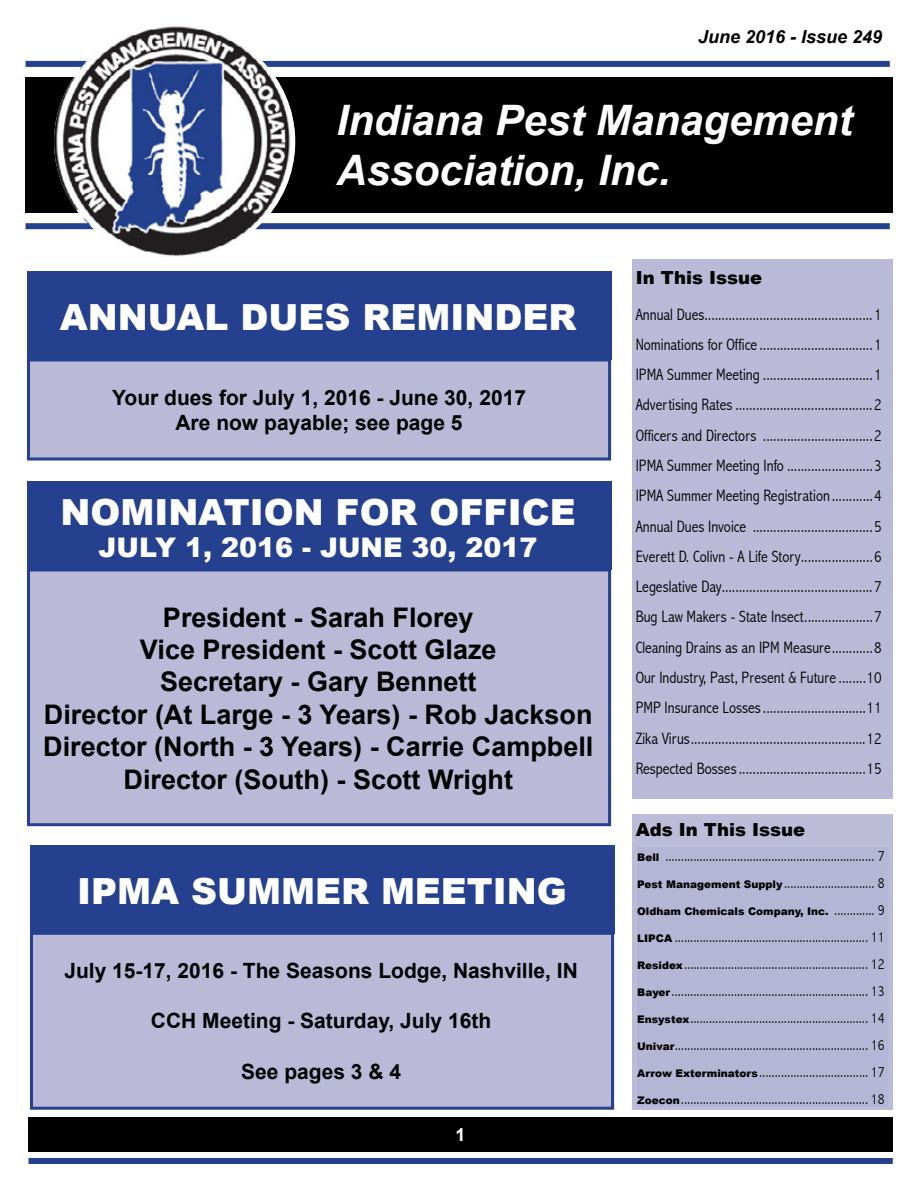
<style>
.page{position:relative;width:918px;height:1188px;background:#fff}
.page>*{position:absolute;margin:0;border:0;box-sizing:border-box;transform-origin:0 0}
.t1{font:italic 700 42px/50.4px "Arial";color:#fff}
.t2{font:900 36px "Arial";color:#fff}
.t3{font:700 27px/32.4px "Arial";color:#000;text-align:center}
.t4{font:900 27px "Arial";color:#fff}
.t5{font:700 21px/25.2px "Arial";color:#000;text-align:center}
.t6{font:900 18px "Arial";color:#000}
.t7{font:italic 700 18px "Arial";color:#000}
.t8{font:700 18px "Arial";color:#fff}
.t9{font:300 condensed 16.5px/30.3px "Abadi";color:#000;text-align:justify}
.t10{font:300 condensed 15px/27px "Abadi";color:#000}
.t11{font:900 10.5px "Arial";color:#000}
.s1{font-family:"Arial";font-weight:900;font-stretch:normal;font-size:10.5px}
.s2{font-family:"Abadi";font-weight:300;font-stretch:condensed;font-size:15px}
</style>
<div class="page">
<div style="left:27px;top:272px;width:584px;height:88px;background:#25408f"></div>
<div style="left:27px;top:358px;width:584px;height:102px;background:#bab9d7;border:3px solid #25408f"></div>
<div style="left:633px;top:259px;width:260px;height:540px;background:#bab9d7"></div>
<div style="left:27px;top:482px;width:584px;height:88px;background:#25408f"></div>
<div style="left:27px;top:568px;width:584px;height:258px;background:#bab9d7;border:3px solid #25408f"></div>
<div style="left:30px;top:845px;width:584px;height:88px;background:#25408f"></div>
<div style="left:30px;top:932px;width:584px;height:178px;background:#bab9d7;border:3px solid #25408f"></div>
<div style="left:633px;top:814px;width:260px;height:296px;background:#bcbcd8"></div>
<div style="left:28px;top:1118px;width:865px;height:34px;background:#000"></div>
<div style="left:28px;top:1158px;width:865px;height:6px;background:#25408f"></div>
<div style="left:26px;top:61px;width:864px;height:6px;background:#25408f"></div>
<div style="left:26px;top:223px;width:864px;height:6px;background:#25408f"></div>
<div style="left:26px;top:77px;width:867px;height:135px;background:#000"></div>
<img style="left:54px;top:26px;width:241px;height:231px">
<div style="left:637px;top:847px;width:251px;height:260px;background:#b5b5d5"></div>
<p class="t7" style="left:698px;top:27px;width:186px">June 2016 - Issue 249</p>
<h1 class="t1" style="left:337px;top:95px;width:517px">Indiana Pest Management<br>Association, Inc.</h1>
<h2 class="t2" style="left:60px;top:291px;width:518px">ANNUAL DUES REMINDER</h2>
<p class="t5" style="left:112px;top:385px;width:415px">Your dues for July 1, 2016 - June 30, 2017<br>Are now payable; see page 5</p>
<h2 class="t2" style="left:61px;top:486px;width:517px">NOMINATION FOR OFFICE</h2>
<h3 class="t4" style="left:99px;top:528px;width:440px">JULY 1, 2016 - JUNE 30, 2017</h3>
<h3 class="t3" style="left:43px;top:602px;width:552px">President - Sarah Florey<br>Vice President - Scott Glaze<br>Secretary - Gary Bennett<br>Director (At Large - 3 Years) - Rob Jackson<br>Director (North - 3 Years) - Carrie Campbell<br>Director (South) - Scott Wright</h3>
<h2 class="t2" style="left:77px;top:865px;width:491px">IPMA SUMMER MEETING</h2>
<p class="t5" style="left:64px;top:959px;width:515px">July 15-17, 2016 - The Seasons Lodge, Nashville, IN</p>
<p class="t5" style="left:151px;top:1009px;width:342px">CCH Meeting - Saturday, July 16th</p>
<p class="t5" style="left:241px;top:1059px;width:161px">See pages 3 &amp; 4</p>
<p class="t8" style="left:456px;top:1122px;width:12px">1</p>
<p class="t6" style="left:636px;top:265px;width:128px">In This Issue</p>
<p class="t9" style="left:636px;top:299px;width:248px">Annual Dues.................................................1<br>Nominations for Office .................................1<br>IPMA Summer Meeting ................................1<br>Advertising Rates ........................................2<br>Officers and Directors ................................2<br>IPMA Summer Meeting Info .........................3<br>IPMA Summer Meeting Registration ............4<br>Annual Dues Invoice ...................................5<br>Everett D. Colivn - A Life Story.....................6<br>Legeslative Day............................................7<br>Bug Law Makers - State Insect....................7<br>Cleaning Drains as an IPM Measure............8<br>Our Industry, Past, Present &amp; Future ........10<br>PMP Insurance Losses..............................11<br>Zika Virus...................................................12<br>Respected Bosses.....................................15</p>
<p class="t6" style="left:636px;top:817px;width:171px">Ads In This Issue</p>
<p class="t10" style="left:637px;top:842px;width:249px"><span class="s1">Bell</span> ................................................................... 7<br><span class="s1">Pest Management Supply</span> ............................. 8</p>
<p class="t11" style="left:637px;top:903px;width:249px">Oldham Chemicals Company, Inc. <span class="s2">............. 9</span></p>
<p class="t10" style="left:637px;top:923px;width:249px;text-align:justify"><span class="s1">LIPCA</span> .............................................................. 11<br><span class="s1">Residex</span>........................................................... 12<br><span class="s1">Bayer</span> ............................................................... 13<br><span class="s1">Ensystex</span>......................................................... 14<br><span class="s1">Univar</span>.............................................................. 16<br><span class="s1">Arrow Exterminators</span>................................... 17<br><span class="s1">Zoecon</span>............................................................ 18</p>
</div>
